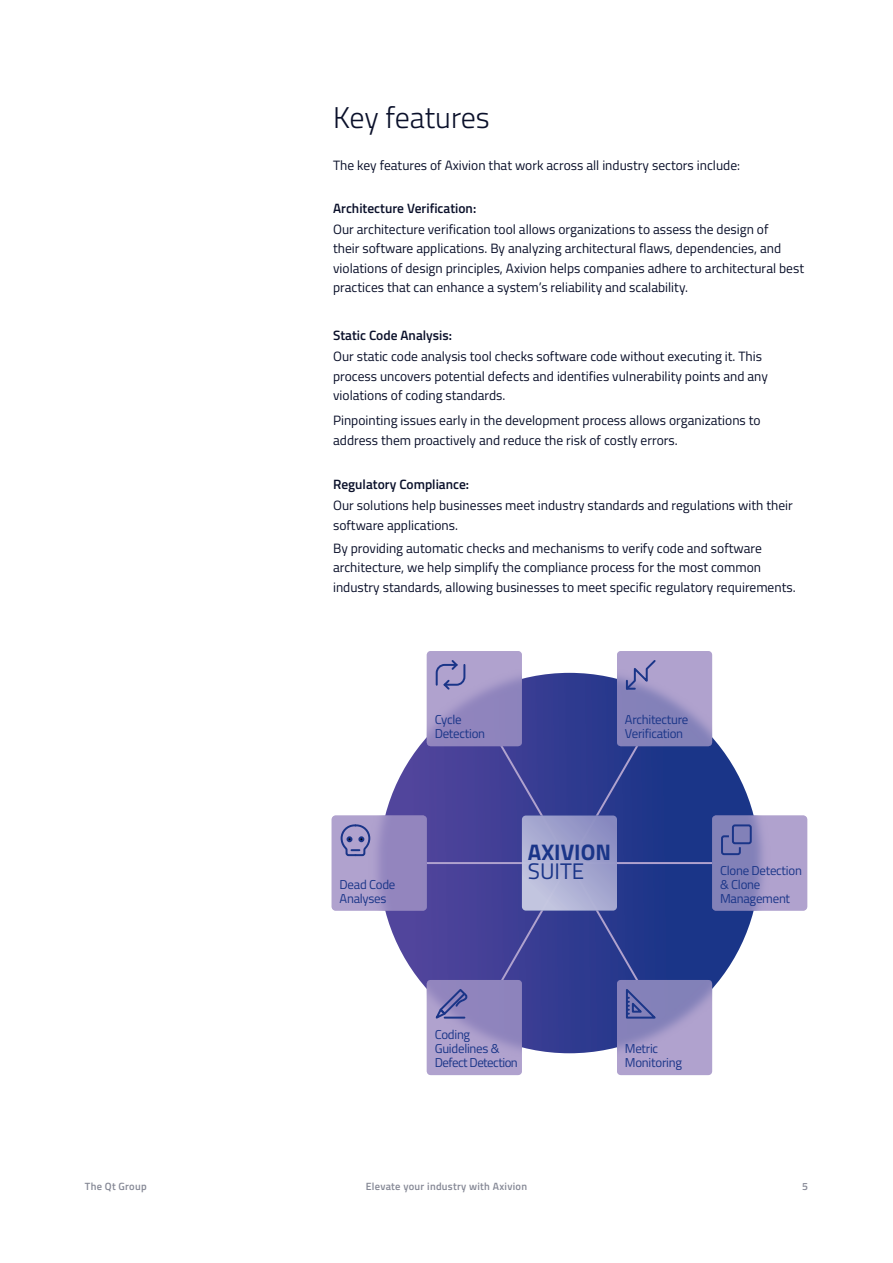
<style>
.page{position:relative;width:893px;height:1263px;background:#fff}
.page>*{position:absolute;margin:0;border:0;box-sizing:border-box;transform-origin:0 0}
.t1{font:300 30px "Titillium Web";color:#0a102a}
.t2{font:700 22.5px "Titillium Web";color:#1a3588}
.t3{font:22.5px "Titillium Web";color:#1a3588}
.t4{font:13.5px/19.5px "Titillium Web";color:#0a102a}
.t5{font:600 13.5px "Titillium Web";color:#0a102a}
.t6{font:12.9px/13.8px "Titillium Web";letter-spacing:-.02em;color:#1a3588}
.t7{font:600 10.5px "Titillium Web";letter-spacing:.025em;color:#868996}
</style>
<div class="page">
<img style="left:385px;top:651px;width:369px;height:424px">
<svg style="left:617px;top:651px;width:95px;height:95px;fill:#b0a2ce"></svg>
<svg style="left:712px;top:815px;width:95px;height:96px;fill:#a99dca"></svg>
<div style="left:427px;top:651px;width:95px;height:95px;background:#b0a2ce;border-radius:4px"></div>
<svg style="left:617px;top:980px;width:95px;height:95px;fill:#b0a2ce"></svg>
<div style="left:427px;top:980px;width:95px;height:95px;background:#b0a2ce;border-radius:4px"></div>
<div style="left:732px;top:824px;width:20px;height:20px;border:2px solid #1a3588;border-radius:2px"></div>
<svg style="left:720px;top:834px;width:22px;height:22px"></svg>
<svg style="left:432px;top:658px;width:235px;height:372px"></svg>
<div style="left:332px;top:815px;width:95px;height:96px;background:linear-gradient(to right,#b8aad2,#8b7eba);border-radius:4px"></div>
<svg style="left:340px;top:823px;width:31px;height:34px"></svg>
<h1 class="t1" style="left:333px;top:95px;width:158px">Key features</h1>
<p class="t4" style="left:333px;top:155px;width:408px">The key features of Axivion that work across all industry sectors include:</p>
<p class="t5" style="left:333px;top:198px;width:145px">Architecture Verification:</p>
<p class="t4" style="left:333px;top:219px;width:472px">Our architecture verification tool allows organizations to assess the design of<br>their software applications. By analyzing architectural flaws, dependencies, and violations of design principles, Axivion helps companies adhere to architectural best practices that can enhance a system’s reliability and scalability.</p>
<p class="t5" style="left:333px;top:325px;width:120px">Static Code Analysis:</p>
<p class="t4" style="left:333px;top:346px;width:436px">Our static code analysis tool checks software code without executing it. This process uncovers potential defects and identifies vulnerability points and any violations of coding standards.</p>
<p class="t4" style="left:333px;top:410px;width:429px">Pinpointing issues early in the development process allows organizations to address them proactively and reduce the risk of costly errors.</p>
<p class="t5" style="left:333px;top:474px;width:138px">Regulatory Compliance:</p>
<p class="t4" style="left:333px;top:495px;width:461px">Our solutions help businesses meet industry standards and regulations with their software applications.</p>
<p class="t4" style="left:333px;top:538px;width:464px">By providing automatic checks and mechanisms to verify code and software architecture, we help simplify the compliance process for the most common industry standards, allowing businesses to meet specific regulatory requirements.</p>
<p class="t6" style="left:435px;top:712px;width:52px">Cycle<br>Detection</p>
<p class="t6" style="left:340px;top:877px;width:57px">Dead Code<br>Analyses</p>
<p class="t6" style="left:625px;top:712px;width:65px">Architecture<br>Verification</p>
<h2 class="t2" style="left:528px;top:835px;width:85px">AXIVION</h2>
<h2 class="t3" style="left:528px;top:854px;width:58px">SUITE</h2>
<p class="t6" style="left:720px;top:863px;width:83px">Clone Detection &amp; Clone<br>Management</p>
<p class="t6" style="left:435px;top:1027px;width:85px">Coding<br>Guidelines &amp;<br>Defect Detection</p>
<p class="t6" style="left:625px;top:1041px;width:59px">Metric<br>Monitoring</p>
<p class="t7" style="left:85px;top:1178px;width:63px">The Qt Group</p>
<p class="t7" style="left:366px;top:1178px;width:163px">Elevate your industry with Axivion</p>
<p class="t7" style="left:802px;top:1178px;width:7px">5</p>
</div>
